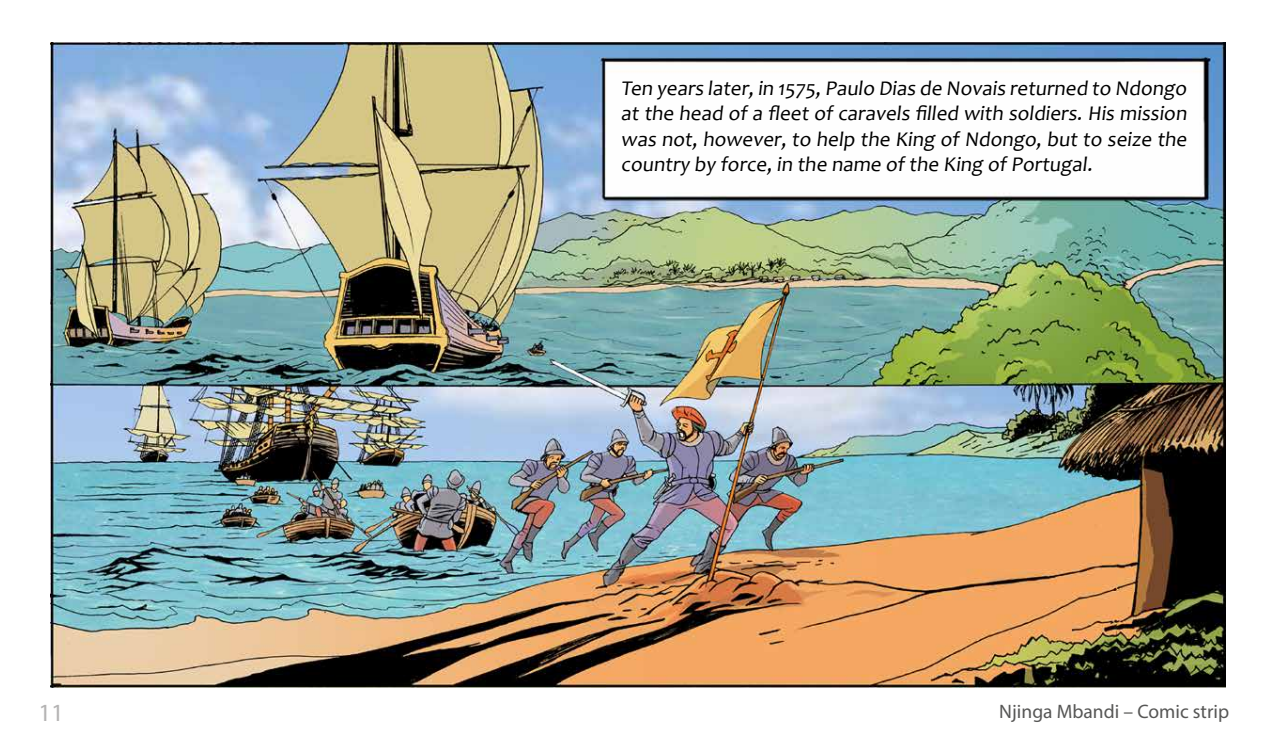
<style>
.page{position:relative;width:1276px;height:745px;background:#fff}
.page>*{position:absolute;margin:0;border:0;box-sizing:border-box;transform-origin:0 0}
.t1{font:24.75px "Myriad Pro";color:#b5b4b4}
.t2{font:21px/25.2px "Candara";color:#000;text-align:justify}
.t3{font:19.5px "Myriad Pro";color:#575756}
</style>
<div class="page">
<img style="left:50px;top:43px;width:1176px;height:644px">
<p class="t2" style="left:621px;top:76px;width:570px">Ten years later,in 1575,Paulo Dias de Novais returned to Ndongo at the head of a fleet of caravels filled with soldiers. His mission was not, however, to help the King of Ndongo, but to seize the country by force, in the name of the King of Portugal.</p>
<p class="t1" style="left:38px;top:696px;width:27px">11</p>
<p class="t3" style="left:999px;top:699px;width:231px">Njinga Mbandi – Comic strip</p>
</div>
